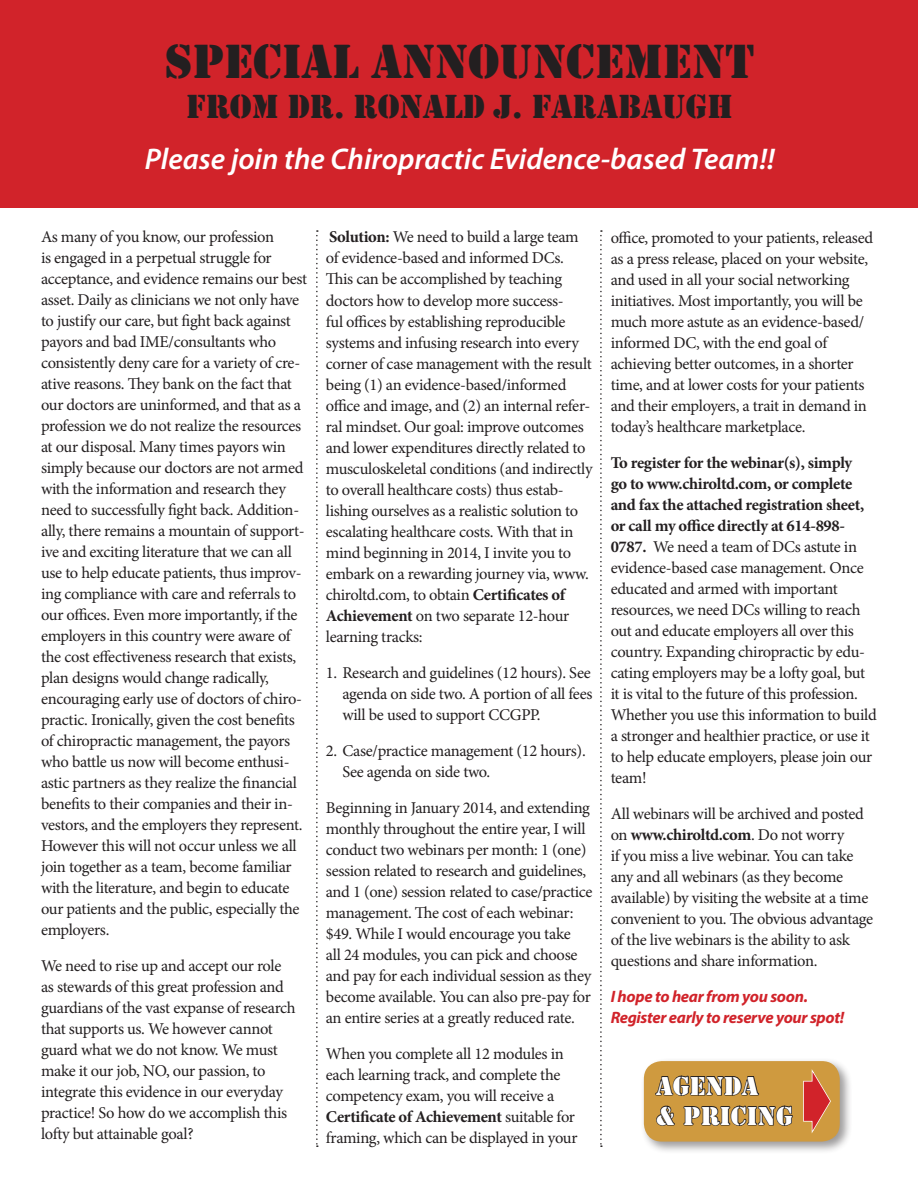
<style>
.page{position:relative;width:918px;height:1188px;background:#fff}
.page>*{position:absolute;margin:0;border:0;box-sizing:border-box;transform-origin:0 0}
.t1{font:49.5px "Stencil";color:#231f20}
.t2{font:34.5px "Stencil";color:#231f20}
.t3{font:italic 600 30px "Myriad Pro";color:#fff}
.t4{font:24px/30px "Stencil Std";letter-spacing:.01em;color:#fff}
.t5{font:16.5px/21px "Minion Pro";letter-spacing:-.025em;color:#231f20}
.t6{font:italic 700 16.5px/21px "Myriad Pro";letter-spacing:-.02em;color:#d1232a}
.s1{font-weight:700}
</style>
<div class="page">
<div style="left:0;top:0;width:918px;height:207px;background:#d1232a"></div>
<div style="left:640px;top:1057px;width:212px;height:98px;background:#231f20;opacity:.45"></div>
<div style="left:644px;top:1061px;width:196px;height:81px;background:#cf9a3f;border-radius:18px"></div>
<svg style="left:655px;top:1075px;width:105px;height:21px"></svg>
<svg style="left:656px;top:1105px;width:19px;height:21px"></svg>
<svg style="left:683px;top:1105px;width:110px;height:21px"></svg>
<svg style="left:316px;top:230px;width:2px;height:917px"></svg>
<svg style="left:600px;top:230px;width:2px;height:917px"></svg>
<svg style="left:803px;top:1070px;width:28px;height:64px"></svg>
<h1 class="t1" style="left:165px;top:33px;width:591px">SPECIAL ANNOUNCEMENT</h1>
<h2 class="t2" style="left:186px;top:87px;width:549px">FROM DR. RONALD J. FARABAUGH</h2>
<h3 class="t3" style="left:145px;top:140px;width:631px">Please join the Chiropractic Evidence-based Team!!</h3>
<p class="t5" style="left:41px;top:227px;width:268px">As many of you know, our profession<br>is engaged in a perpetual struggle for acceptance, and evidence remains our best asset. Daily as clinicians we not only have to justify our care, but fight back against payors and bad IME/consultants who consistently deny care for a variety of cre&shy;ative reasons. They bank on the fact that our doctors are uninformed, and that as a profession we do not realize the resources at our disposal. Many times payors win simply because our doctors are not armed with the information and research they need to successfully fight back. Addition&shy;ally, there remains a mountain of support&shy;ive and exciting literature that we can all use to help educate patients, thus improv&shy;ing compliance with care and referrals to our offices. Even more importantly, if the employers in this country were aware of the cost effectiveness research that exists, plan designs would change radically, encouraging early use of doctors of chiro&shy;practic. Ironically, given the cost benefits of chiropractic management, the payors who battle us now will become enthusi&shy;astic partners as they realize the financial benefits to their companies and their in&shy;vestors, and the employers they represent.<br>However this will not occur unless we all join together as a team, become familiar with the literature, and begin to educate our patients and the public, especially the employers.</p>
<p class="t5" style="left:41px;top:956px;width:256px">We need to rise up and accept our role as stewards of this great profession and guardians of the vast expanse of research that supports us. We however cannot guard what we do not know. We must make it our job, NO, our passion, to integrate this evidence in our everyday practice! So how do we accomplish this lofty but attainable goal?</p>
<p class="t5" style="left:326px;top:227px;width:268px"><span class="s1">Solution:</span> We need to build a large team<br>of evidence-based and informed DCs.<br>This can be accomplished by teaching doctors how to develop more success-<br>ful offices by establishing reproducible systems and infusing research into every corner of case management with the result being (1) an evidence-based/informed office and image, and (2) an internal refer&shy;ral mindset. Our goal: improve outcomes and lower expenditures directly related to musculoskeletal conditions (and indirectly to overall healthcare costs) thus estab&shy;lishing ourselves as a realistic solution to escalating healthcare costs. With that in mind beginning in 2014, I invite you to embark on a rewarding journey via, www. chiroltd.com, to obtain <span class="s1">Certificates of Achievement</span> on two separate 12-hour learning tracks:</p>
<p class="t5" style="left:342px;top:662px;width:252px;text-align:justify;text-indent:-16px">1. Research and guidelines (12 hours). See agenda on side two. A portion of all fees will be used to support CCGPP.</p>
<p class="t5" style="left:342px;top:740px;width:245px;text-indent:-16px">2. Case/practice management (12 hours).<br>See agenda on side two.</p>
<p class="t5" style="left:326px;top:797px;width:268px">Beginning in January 2014, and extending monthly throughout the entire year, I will conduct two webinars per month: 1 (one) session related to research and guidelines, and 1 (one) session related to case/practice management. The cost of each webinar: $49. While I would encourage you take<br>all 24 modules, you can pick and choose and pay for each individual session as they become available. You can also pre-pay for an entire series at a greatly reduced rate.</p>
<p class="t5" style="left:326px;top:1043px;width:253px">When you complete all 12 modules in each learning track, and complete the competency exam, you will receive a <span class="s1">Certificate of Achievement</span> suitable for framing, which can be displayed in your</p>
<p class="t5" style="left:611px;top:227px;width:264px">office, promoted to your patients, released as a press release, placed on your website, and used in all your social networking initiatives. Most importantly, you will be much more astute as an evidence-based/ informed DC, with the end goal of achieving better outcomes, in a shorter time, and at lower costs for your patients and their employers, a trait in demand in today’s healthcare marketplace.</p>
<p class="t5" style="left:611px;top:452px;width:268px"><span class="s1">To register for the webinar(s), simply<br>go to www.chiroltd.com, or complete and fax the attached registration sheet, or call my office directly at 614-898- 0787.</span> We need a team of DCs astute in evidence-based case management. Once educated and armed with important resources, we need DCs willing to reach out and educate employers all over this country. Expanding chiropractic by edu&shy;cating employers may be a lofty goal, but it is vital to the future of this profession.<br>Whether you use this information to build a stronger and healthier practice, or use it to help educate employers, please join our team!</p>
<p class="t5" style="left:611px;top:803px;width:264px">All webinars will be archived and posted on <span class="s1">www.chiroltd.com</span>. Do not worry<br>if you miss a live webinar. You can take any and all webinars (as they become available) by visiting the website at a time convenient to you. The obvious advantage of the live webinars is the ability to ask questions and share information.</p>
<p class="t6" style="left:611px;top:985px;width:235px">I hope to hear from you soon.<br>Register early to reserve your spot!</p>
<h3 class="t4" style="left:656px;top:1071px;width:138px">AGENDA<br>&amp; PRICING</h3>
</div>
